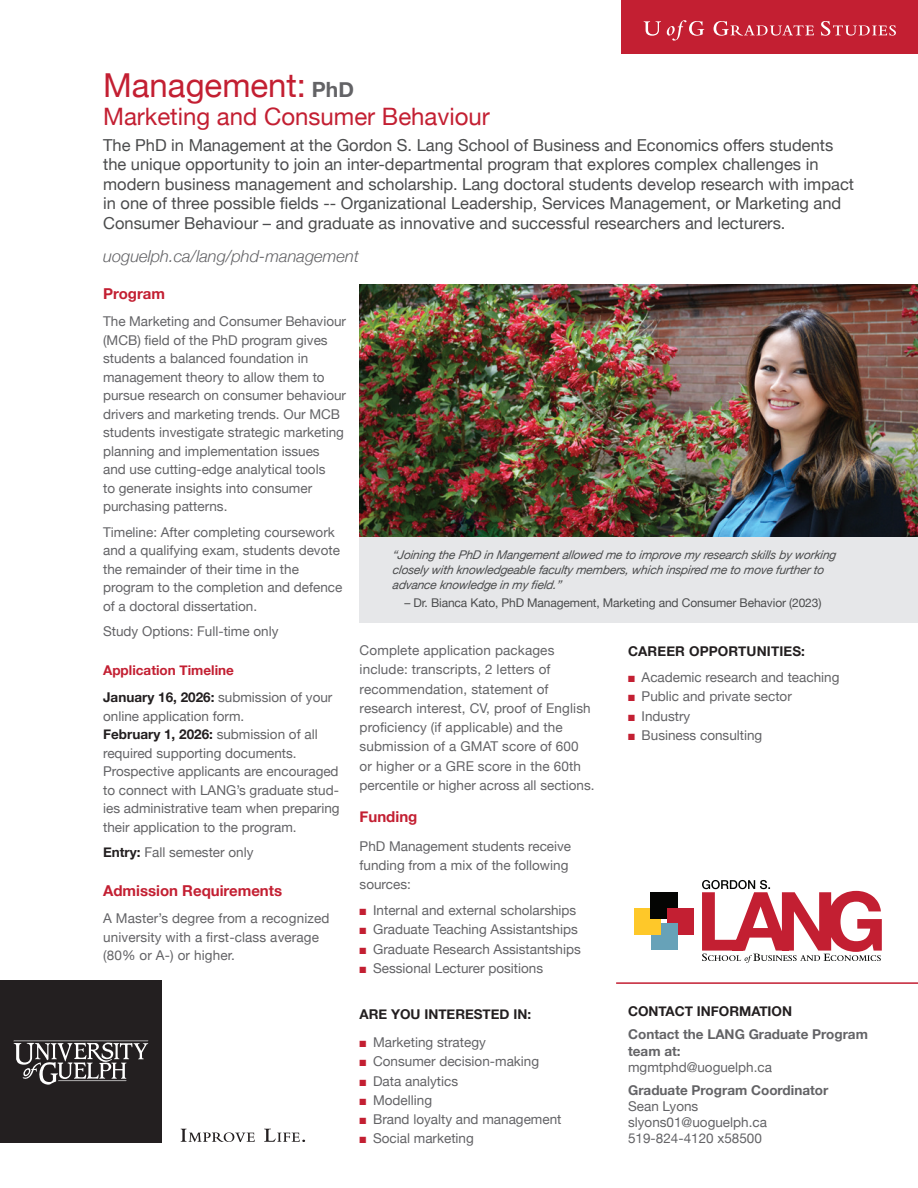
<style>
.page{position:relative;width:918px;height:1188px;background:#fff}
.page>*{position:absolute;margin:0;border:0;box-sizing:border-box;transform-origin:0 0}
.t1{font:33px "Helvetica Neue";color:#c31f32}
.t2{font:24px "Helvetica Neue";color:#c31f32}
.Introduction__9pt_after{font:16.5px/19.5px "Helvetica Neue";color:#4b4c4d}
.t3{font:italic 300 16.5px "Helvetica Neue";color:#636366}
.Red_Heading_2{font:700 15px "Helvetica Neue";color:#c31f32}
.Paragraph{font:13.5px/18.5px "Helvetica Neue";color:#636366}
.t4{font:700 13.5px/16.2px "Helvetica Neue";color:#636366}
.Subheading_-_Black__lowercase_H2{font:700 13.5px "Helvetica Neue";color:#231f20}
.Red_Heading_2-2{font:700 13.5px "Helvetica Neue";color:#c31f32}
.Subhead_1__6pt_after__fine-tune_manually{font:700 13.5px "Helvetica Neue";color:#231f20}
.t5{font:italic 12px/15px "Helvetica Neue";color:#4b4c4d}
.t6{font:12px "Helvetica Neue";letter-spacing:-.01em;color:#4b4c4d}
.s1{font-weight:700;font-size:21px;color:#636366}
.s2{font-weight:700;color:#231f20}
.s3{color:#c31f32}
</style>
<div class="page">
<div style="left:621px;top:0;width:297px;height:54px;background:#c31f32"></div>
<div style="left:0;top:981px;width:162px;height:162px;background:#231f20"></div>
<svg style="left:13px;top:1041px;width:135px;height:44px"></svg>
<svg style="left:181px;top:1129px;width:74px;height:13px"></svg>
<svg style="left:264px;top:1129px;width:41px;height:13px"></svg>
<svg style="left:644px;top:20px;width:252px;height:21px"></svg>
<img style="left:360px;top:284px;width:558px;height:253px">
<hr style="left:616px;top:982px;width:302px;height:2px;background:#c31f32">
<div style="left:360px;top:537px;width:558px;height:85px;background:#e6e7e9"></div>
<svg style="left:702px;top:880px;width:180px;height:83px"></svg>
<div style="left:651px;top:892px;width:26px;height:27px;background:#040503"></div>
<div style="left:667px;top:908px;width:26px;height:27px;background:#c31f32"></div>
<div style="left:651px;top:924px;width:26px;height:26px;background:#67a2b8"></div>
<div style="left:634px;top:908px;width:27px;height:27px;background:#fec829"></div>
<div style="left:651px;top:892px;width:13px;height:27px;background:#040503"></div>
<p class="t1" style="left:103px;top:61px;width:252px">Management: <span class="s1">PhD</span></p>
<p class="t2" style="left:103px;top:100px;width:388px">Marketing and Consumer Behaviour</p>
<p class="Introduction__9pt_after" style="left:103px;top:136px;width:752px">The PhD in Management at the Gordon S. Lang School of Business and Economics offers students the unique opportunity to join an inter-departmental program that explores complex challenges in modern business management and scholarship. Lang doctoral students develop research with impact in one of three possible fields -- Organizational Leadership, Services Management, or Marketing and Consumer Behaviour – and graduate as innovative and successful researchers and lecturers.</p>
<p class="t3" style="left:103px;top:243px;width:257px">uoguelph.ca/lang/phd-management</p>
<p class="Red_Heading_2" style="left:103px;top:282px;width:63px">Program</p>
<p class="Paragraph" style="left:103px;top:313px;width:245px">The Marketing and Consumer Behaviour (MCB) field of the PhD program gives students a balanced foundation in management theory to allow them to pursue research on consumer behaviour drivers and marketing trends. Our MCB students investigate strategic marketing planning and implementation issues<br>and use cutting-edge analytical tools<br>to generate insights into consumer purchasing patterns.</p>
<p class="Paragraph" style="left:103px;top:524px;width:241px">Timeline: After completing coursework and a qualifying exam, students devote the remainder of their time in the program to the completion and defence of a doctoral dissertation.</p>
<p class="Paragraph" style="left:103px;top:623px;width:177px">Study Options: Full-time only</p>
<p class="Red_Heading_2-2" style="left:103px;top:659px;width:132px">Application Timeline</p>
<p class="Paragraph" style="left:103px;top:689px;width:231px"><span class="s2">January 16, 2026:</span> submission of your online application form.</p>
<p class="Paragraph" style="left:103px;top:726px;width:216px"><span class="s2">February 1, 2026:</span> submission of all required supporting documents.</p>
<p class="Paragraph" style="left:103px;top:763px;width:238px;text-align:justify">Prospective applicants are encouraged to connect with LANG’s graduate stud&shy;ies administrative team when preparing their application to the program.</p>
<p class="Paragraph" style="left:103px;top:844px;width:152px"><span class="s2">Entry:</span> Fall semester only</p>
<p class="Red_Heading_2" style="left:103px;top:879px;width:181px">Admission Requirements</p>
<p class="Paragraph" style="left:103px;top:910px;width:228px">A Master’s degree from a recognized university with a first-class average (80% or A-) or higher.</p>
<p class="t5" style="left:393px;top:547px;width:447px">“Joining the PhD in Mangement allowed me to imp rove my research skills by working closely with knowledgeable faculty members, which inspired me to move further to advance knowledge in my field.”</p>
<p class="t6" style="left:404px;top:594px;width:419px">– Dr. Bianca Kato, PhD Management, Marketing and Consumer Behavior (2023)</p>
<p class="Paragraph" style="left:360px;top:642px;width:237px;line-height:19.2px">Complete application packages include: transcripts, 2 letters of recommendation, statement of research interest, CV, proof of English proficiency (if applicable) and the submission of a GMAT score of 600<br>or higher or a GRE score in the 60th percentile or higher across all sections.</p>
<p class="Red_Heading_2" style="left:360px;top:805px;width:59px">Funding</p>
<p class="Paragraph" style="left:360px;top:837px;width:213px;line-height:19.2px">PhD Management students receive funding from a mix of the following sources:</p>
<p class="Paragraph" style="left:360px;top:902px;width:218px"><span class="s3">■</span> Internal and external scholarships</p>
<p class="Paragraph" style="left:360px;top:921px;width:220px"><span class="s3">■</span> Graduate Teaching Assistantships</p>
<p class="Paragraph" style="left:360px;top:940px;width:223px"><span class="s3">■</span> Graduate Research Assistantships</p>
<p class="Paragraph" style="left:360px;top:960px;width:185px"><span class="s3">■</span> Sessional Lecturer positions</p>
<p class="Subhead_1__6pt_after__fine-tune_manually" style="left:360px;top:1004px;width:173px">ARE YOU INTERESTED IN:</p>
<p class="Paragraph" style="left:360px;top:1034px;width:128px"><span class="s3">■</span> Marketing strategy</p>
<p class="Paragraph" style="left:360px;top:1053px;width:181px"><span class="s3">■</span> Consumer decision-making</p>
<p class="Paragraph" style="left:360px;top:1072px;width:100px"><span class="s3">■</span> Data analytics</p>
<p class="Paragraph" style="left:360px;top:1092px;width:74px"><span class="s3">■</span> Modelling</p>
<p class="Paragraph" style="left:360px;top:1111px;width:203px"><span class="s3">■</span> Brand loyalty and management</p>
<p class="Paragraph" style="left:360px;top:1130px;width:116px"><span class="s3">■</span> Social marketing</p>
<p class="Subheading_-_Black__lowercase_H2" style="left:628px;top:640px;width:178px">CAREER OPPORTUNITIES:</p>
<p class="Paragraph" style="left:628px;top:669px;width:213px"><span class="s3">■</span> Academic research and teaching</p>
<p class="Paragraph" style="left:628px;top:688px;width:165px"><span class="s3">■</span> Public and private sector</p>
<p class="Paragraph" style="left:628px;top:708px;width:64px"><span class="s3">■</span> Industry</p>
<p class="Paragraph" style="left:628px;top:727px;width:136px"><span class="s3">■</span> Business consulting</p>
<p class="Subheading_-_Black__lowercase_H2" style="left:628px;top:1001px;width:165px">CONTACT INFORMATION</p>
<p class="t4" style="left:628px;top:1027px;width:241px">Contact the LANG Graduate Program team at:</p>
<p class="Paragraph" style="left:628px;top:1058px;width:145px">mgmtphd@uoguelph.ca</p>
<p class="t4" style="left:628px;top:1082px;width:202px">Graduate Program Coordinator</p>
<p class="Paragraph" style="left:628px;top:1098px;width:72px">Sean Lyons</p>
<p class="Paragraph" style="left:628px;top:1115px;width:140px;line-height:16.2px">slyons01@uoguelph.ca<br>519-824-4120 x58500</p>
</div>
